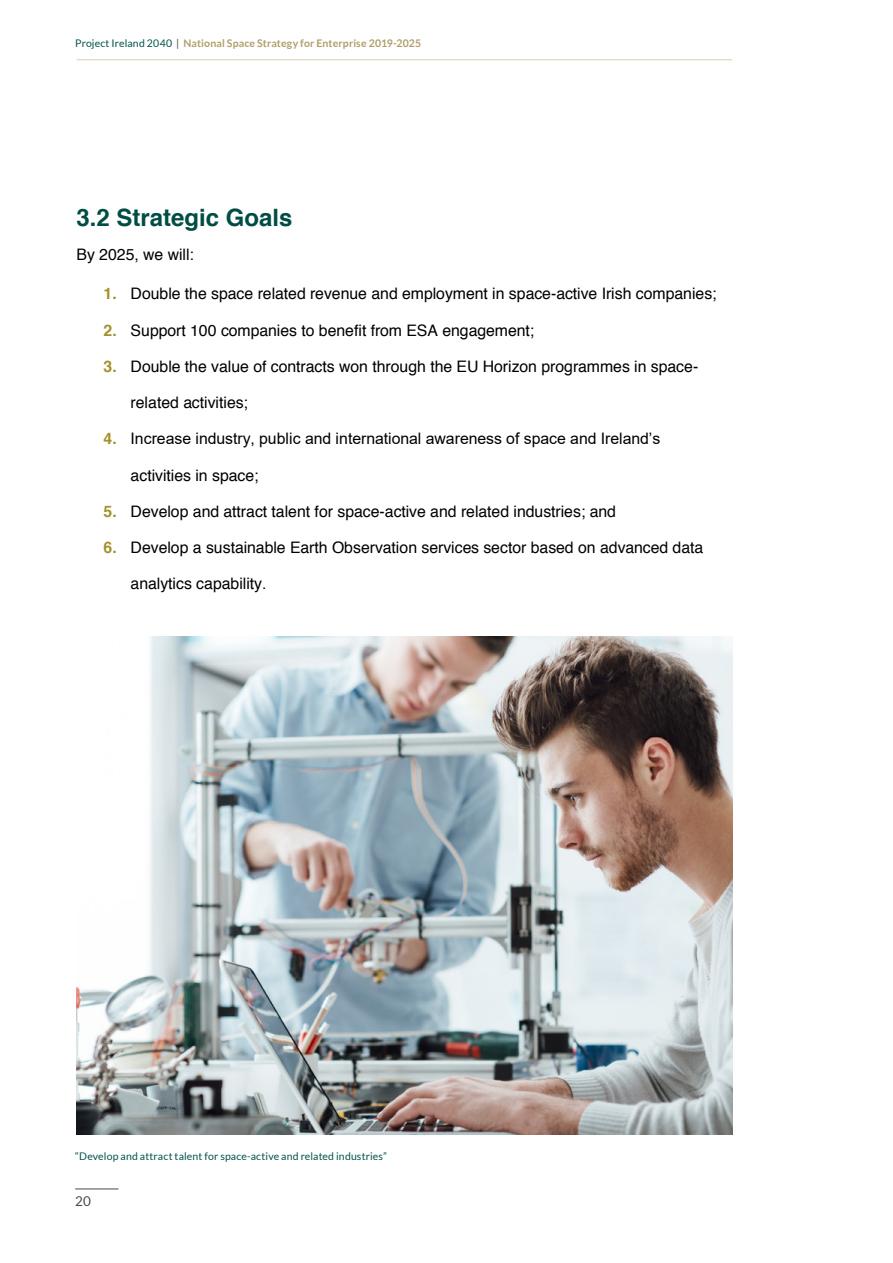
<style>
.page{position:relative;width:893px;height:1263px;background:#fff}
.page>*{position:absolute;margin:0;border:0;box-sizing:border-box;transform-origin:0 0}
.t1{font:700 24px "Helvetica";color:#004d44}
.t2{font:15.9px "Helvetica";color:#000}
.t3{font:15.9px "Arial";color:#000}
.t4{font:13.5px "Lato";color:#4a4946}
.t5{font:11.4px "Arial";color:#000}
.t6{font:700 10.5px "Lato";letter-spacing:.01em;color:#b09f6b}
.t7{font:10.5px "Lato";letter-spacing:.01em;color:#00534f}
.s1{font-weight:400;color:#00534f}
.s2{font-weight:400;color:#4a4946}
.s3{font-weight:700;color:#a3912a}
.s4{font-family:"Helvetica";font-weight:700;color:#a3912a}
</style>
<div class="page">
<img style="left:77px;top:637px;width:655px;height:497px">
<hr style="left:75px;top:1189px;width:43px;height:1px;background:#4a4946">
<hr style="left:77px;top:60px;width:655px;height:1px;background:#daceb1">
<p class="t6" style="left:75px;top:37px;width:347px"><span class="s1">Project Ireland 2040</span> <span class="s2">|</span> National Space Strategy for Enterprise 2019-2025</p>
<h1 class="t1" style="left:77px;top:198px;width:217px">3.2 Strategic Goals</h1>
<p class="t2" style="left:77px;top:242px;width:119px">By 2025, we will:</p>
<p class="t2" style="left:104px;top:282px;width:615px"><span class="s3">1.</span> Double the space related revenue and employment in space-active Irish companies;</p>
<p class="t2" style="left:104px;top:318px;width:432px"><span class="s3">2.</span> Support 100 companies to benefit from ESA engagement;</p>
<p class="t2" style="left:104px;top:354px;width:596px"><span class="s3">3.</span> Double the value of contracts won through the EU Horizon programmes in space-</p>
<p class="t2" style="left:131px;top:390px;width:119px">related activities;</p>
<p class="t3" style="left:104px;top:428px;width:558px"><span class="s4">4.</span> Increase industry, public and international awareness of space and Ireland’s</p>
<p class="t2" style="left:131px;top:463px;width:129px">activities in space;</p>
<p class="t2" style="left:104px;top:499px;width:514px"><span class="s3">5.</span> Develop and attract talent for space-active and related industries; and</p>
<p class="t2" style="left:104px;top:535px;width:601px"><span class="s3">6.</span> Develop a sustainable Earth Observation services sector based on advanced data</p>
<p class="t2" style="left:131px;top:571px;width:137px">analytics capability.</p>
<p class="t7" style="left:75px;top:1150px;width:313px">“Develop and attract talent for space-active and related industries”</p>
<p class="t5" style="left:77px;top:1147px;width:21px">——</p>
<p class="t4" style="left:75px;top:1194px;width:17px">20</p>
</div>
